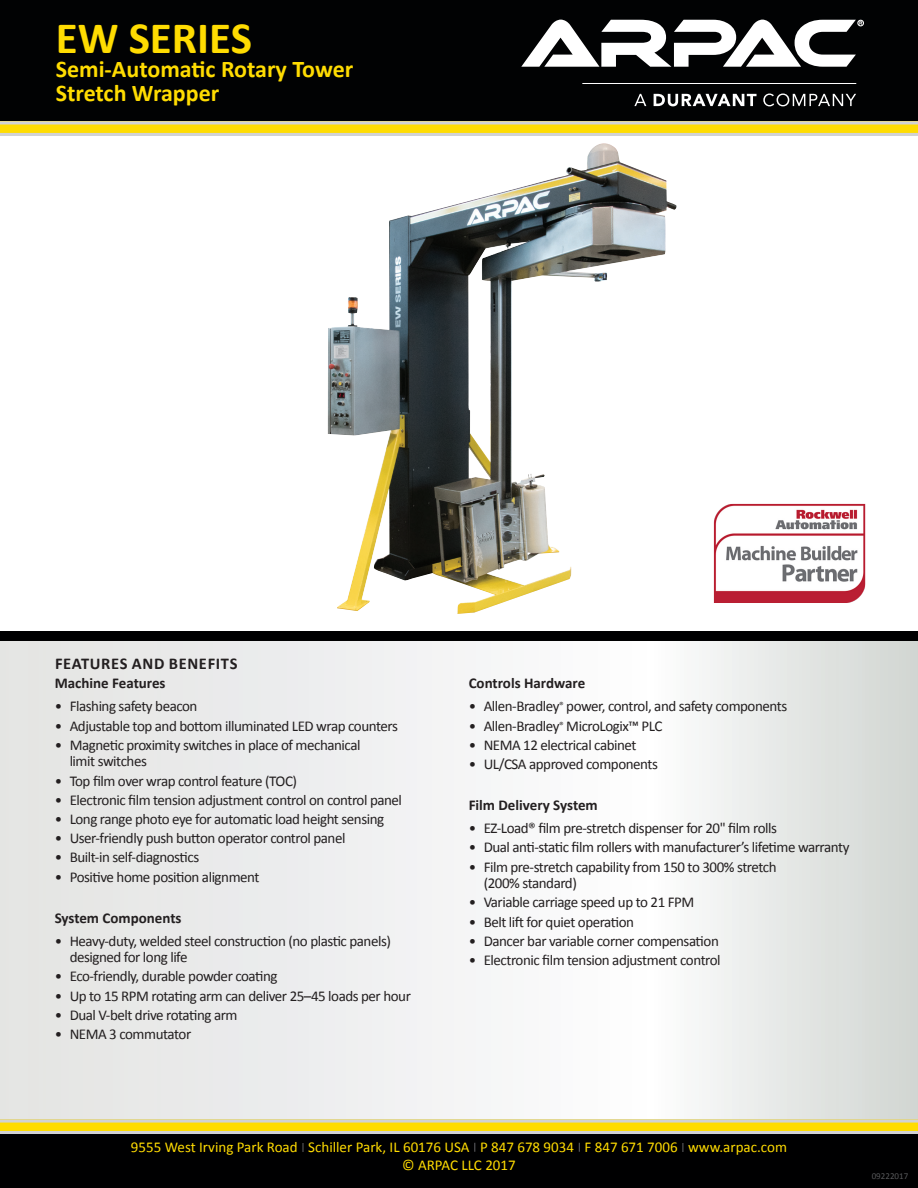
<style>
.page{position:relative;width:918px;height:1188px;background:#fff}
.page>*{position:absolute;margin:0;border:0;box-sizing:border-box;transform-origin:0 0}
.t1{font:700 45px "Calibri";color:#ffdc01}
.sub-title{font:700 24px/24px "Calibri";color:#ffdc01}
.content_title_caps{font:700 16.5px "Calibri";letter-spacing:.04em;color:#231f20}
.t2{font:15px/16.5px "Calibri";letter-spacing:-.03em;color:#231f20}
.address{font:15px "Calibri";color:#ffdc01}
.content_title{font:700 15px "Calibri";color:#231f20}
.Date_Stamp{font:9px "Calibri";color:#57585a}
</style>
<div class="page">
<svg style="left:0;top:641px;width:918px;height:479px"></svg>
<div style="left:0;top:0;width:918px;height:122px;background:#010203"></div>
<svg style="left:0;top:124px;width:918px;height:9px;background:#fcdb0e"></svg>
<hr style="left:0;top:133px;width:918px;height:3px;background:#d1d2d4">
<hr style="left:0;top:121px;width:918px;height:3px;background:#d1d2d4">
<div style="left:0;top:632px;width:918px;height:9px;background:#000001"></div>
<div style="left:0;top:1134px;width:918px;height:54px;background:#000001"></div>
<div style="left:0;top:1120px;width:918px;height:12px;background:#ffdc01"></div>
<hr style="left:0;top:1131px;width:918px;height:3px;background:#d1d2d4">
<hr style="left:0;top:1120px;width:918px;height:3px;background:#d1d2d4">
<img style="left:328px;top:157px;width:279px;height:457px">
<svg style="left:521px;top:20px;width:343px;height:47px"></svg>
<svg style="left:634px;top:94px;width:12px;height:12px"></svg>
<svg style="left:654px;top:94px;width:103px;height:12px"></svg>
<svg style="left:763px;top:94px;width:93px;height:12px"></svg>
<hr style="left:582px;top:83px;width:274px;height:1px;background:#fff">
<img style="left:713px;top:503px;width:153px;height:100px">
<p class="t1" style="left:56px;top:10px;width:198px">EW SERIES</p>
<p class="sub-title" style="left:56px;top:57px;width:299px">Semi-Automatic Rotary Tower<br>Stretch Wrapper</p>
<p class="content_title_caps" style="left:55px;top:653px;width:184px">FEATURES AND BENEFITS</p>
<p class="content_title" style="left:55px;top:674px;width:112px">Machine Features</p>
<p class="t2" style="left:55px;top:698px;width:144px">• Flashing safety beacon</p>
<p class="t2" style="left:55px;top:717px;width:345px">• Adjustable top and bottom illuminated LED wrap counters</p>
<p class="t2" style="left:70px;top:737px;width:292px;text-indent:-15px">• Magnetic proximity switches in place of mechanical limit switches</p>
<p class="t2" style="left:55px;top:772px;width:244px">• Top film over wrap control feature (TOC)</p>
<p class="t2" style="left:55px;top:792px;width:349px">• Electronic film tension adjustment control on control panel</p>
<p class="t2" style="left:55px;top:811px;width:331px">• Long range photo eye for automatic load height sensing</p>
<p class="t2" style="left:55px;top:830px;width:292px">• User-friendly push button operator control panel</p>
<p class="t2" style="left:55px;top:849px;width:146px">• Built-in self-diagnostics</p>
<p class="t2" style="left:55px;top:868px;width:206px">• Positive home position alignment</p>
<p class="content_title" style="left:55px;top:908px;width:128px">System Components</p>
<p class="t2" style="left:70px;top:933px;width:323px;text-indent:-15px">• Heavy-duty, welded steel construction (no plastic panels) designed for long life</p>
<p class="t2" style="left:55px;top:968px;width:224px">• Eco-friendly, durable powder coating</p>
<p class="t2" style="left:55px;top:987px;width:358px">• Up to 15 RPM rotating arm can deliver 25–45 loads per hour</p>
<p class="t2" style="left:55px;top:1007px;width:184px">• Dual V-belt drive rotating arm</p>
<p class="t2" style="left:55px;top:1026px;width:138px">• NEMA 3 commutator</p>
<p class="content_title" style="left:469px;top:674px;width:118px">Controls Hardware</p>
<p class="t2" style="left:469px;top:698px;width:320px">• Allen-Bradley<sup>®</sup> power, control, and safety components</p>
<p class="t2" style="left:469px;top:717px;width:195px">• Allen-Bradley<sup>®</sup> MicroLogix™ PLC</p>
<p class="t2" style="left:469px;top:737px;width:169px">• NEMA 12 electrical cabinet</p>
<p class="t2" style="left:469px;top:756px;width:191px">• UL/CSA approved components</p>
<p class="content_title" style="left:469px;top:795px;width:131px">Film Delivery System</p>
<p class="t2" style="left:469px;top:820px;width:310px">• EZ-Load® film pre-stretch dispenser for 20" film rolls</p>
<p class="t2" style="left:469px;top:839px;width:382px">• Dual anti-static film rollers with manufacturer’s lifetime warranty</p>
<p class="t2" style="left:484px;top:858px;width:294px;text-indent:-15px">• Film pre-stretch capability from 150 to 300% stretch (200% standard)</p>
<p class="t2" style="left:469px;top:894px;width:227px">• Variable carriage speed up to 21 FPM</p>
<p class="t2" style="left:469px;top:913px;width:167px">• Belt lift for quiet operation</p>
<p class="t2" style="left:469px;top:933px;width:252px">• Dancer bar variable corner compensation</p>
<p class="t2" style="left:469px;top:952px;width:254px">• Electronic film tension adjustment control</p>
<p class="address" style="left:131px;top:1138px;width:658px">9555 West Irving Park Road Schiller Park, IL 60176 USA P 847 678 9034 F 847 671 7006 www.arpac.com</p>
<p class="address" style="left:402px;top:1156px;width:115px">© ARPAC LLC 2017</p>
<p class="Date_Stamp" style="left:872px;top:1170px;width:38px">09222017</p>
</div>
